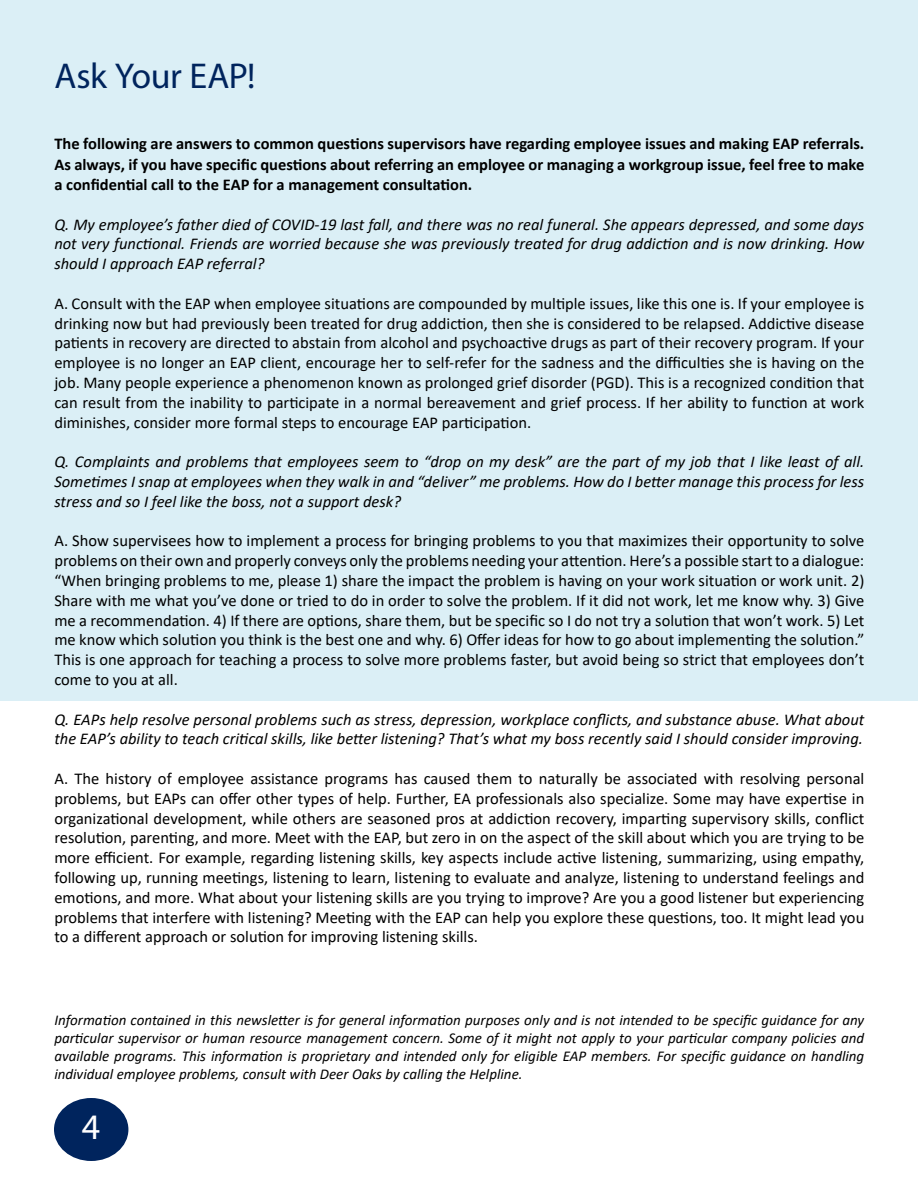
<style>
.page{position:relative;width:918px;height:1188px;background:#fff}
.page>*{position:absolute;margin:0;border:0;box-sizing:border-box;transform-origin:0 0}
.t1{font:36px "Myriad Pro";letter-spacing:-.015em;color:#00245d}
.t2{font:36px "Myriad Pro";color:#fff}
.t3{font:16.5px/19.8px "Calibri";color:#000;text-align:justify}
.t4{font:italic 16.5px/19.8px "Calibri";color:#000;text-align:justify}
.t5{font:700 16.5px/20.1px "Calibri";color:#000;text-align:justify}
.t6{font:italic 15px/18px "Calibri";color:#000;text-align:justify}
</style>
<div class="page">
<div style="left:0;top:0;width:917px;height:700px;background:#dbeff6"></div>
<div style="left:54px;top:1098px;width:74px;height:63px;background:#00245d;border-radius:50%"></div>
<h1 class="t1" style="left:54px;top:53px;width:203px">Ask Your EAP!</h1>
<p class="t5" style="left:54px;top:134px;width:812px">The following are answers to common questions supervisors have regarding employee issues and making EAP referrals.<br>As always, if you have specific questions about referring an employee or managing a workgroup issue, feel free to make a confidential call to the EAP for a management consultation.</p>
<p class="t4" style="left:54px;top:213px;width:812px">Q. My employee’s father died of COVID-19 last fall, and there was no real funeral. She appears depressed, and some days not very functional. Friends are worried because she was previously treated for drug addiction and is now drinking. How should I approach EAP referral?</p>
<p class="t3" style="left:54px;top:293px;width:812px">A. Consult with the EAP when employee situations are compounded by multiple issues, like this one is. If your employee is drinking now but had previously been treated for drug addiction, then she is considered to be relapsed. Addictive disease patients in recovery are directed to abstain from alcohol and psychoactive drugs as part of their recovery program. If your employee is no longer an EAP client, encourage her to self-refer for the sadness and the difficulties she is having on the job. Many people experience a phenomenon known as prolonged grief disorder (PGD). This is a recognized condition that can result from the inability to participate in a normal bereavement and grief process. If her ability to function at work diminishes, consider more formal steps to encourage EAP participation.</p>
<p class="t4" style="left:54px;top:451px;width:811px">Q. Complaints and problems that employees seem to “drop on my desk” are the part of my job that I like least of all.<br>Sometimes I snap at employees when they walk in and “deliver” me problems. How do I better manage this process for less stress and so I feel like the boss, not a support desk?</p>
<p class="t3" style="left:54px;top:531px;width:812px">A. Show supervisees how to implement a process for bringing problems to you that maximizes their opportunity to solve problems on their own and properly conveys only the problems needing your attention. Here’s a possible start to a dialogue: “When bringing problems to me, please 1) share the impact the problem is having on your work situation or work unit. 2)<br>Share with me what you’ve done or tried to do in order to solve the problem. If it did not work, let me know why. 3) Give me a recommendation. 4) If there are options, share them, but be specific so I do not try a solution that won’t work. 5) Let me know which solution you think is the best one and why. 6) Offer ideas for how to go about implementing the solution.” This is one approach for teaching a process to solve more problems faster, but avoid being so strict that employees don’t come to you at all.</p>
<p class="t4" style="left:54px;top:708px;width:811px">Q. EAPs help resolve personal problems such as stress, depression, workplace conflicts, and substance abuse. What about the EAP’s ability to teach critical skills, like better listening? That’s what my boss recently said I should consider improving.</p>
<p class="t3" style="left:54px;top:768px;width:812px">A. The history of employee assistance programs has caused them to naturally be associated with resolving personal problems, but EAPs can offer other types of help. Further, EA professionals also specialize. Some may have expertise in organizational development, while others are seasoned pros at addiction recovery, imparting supervisory skills, conflict resolution, parenting, and more. Meet with the EAP, but zero in on the aspect of the skill about which you are trying to be more efficient. For example, regarding listening skills, key aspects include active listening, summarizing, using empathy, following up, running meetings, listening to learn, listening to evaluate and analyze, listening to understand feelings and emotions, and more. What about your listening skills are you trying to improve? Are you a good listener but experiencing problems that interfere with listening? Meeting with the EAP can help you explore these questions, too. It might lead you to a different approach or solution for improving listening skills.</p>
<p class="t6" style="left:54px;top:1010px;width:811px">Information contained in this newsletter is for general information purposes only and is not intended to be specific guidance for any particular supervisor or human resource management concern. Some of it might not apply to your particular company policies and available programs. This information is proprietary and intended only for eligible EAP members. For specific guidance on handling individual employee problems, consult with Deer Oaks by calling the Helpline.</p>
<h1 class="t2" style="left:82px;top:1104px;width:20px">4</h1>
</div>
